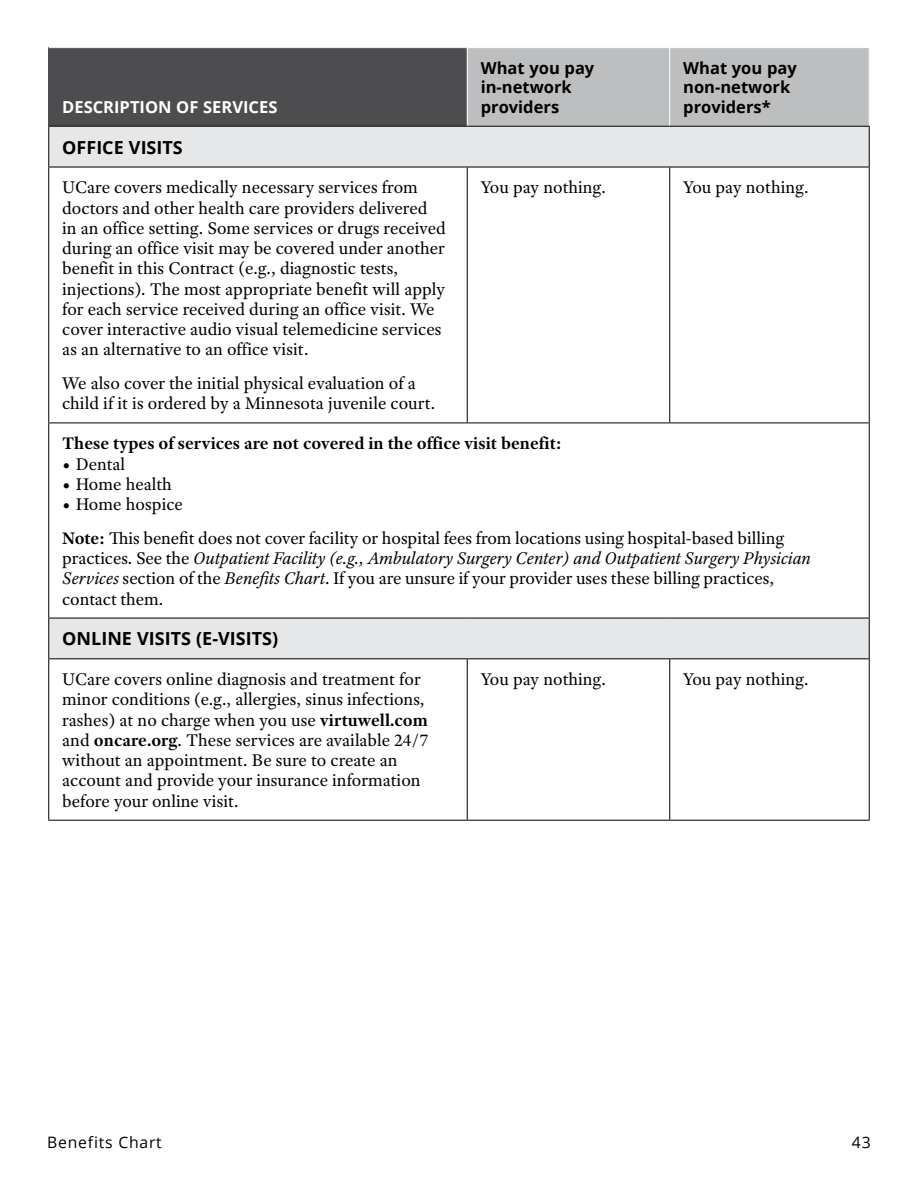
<style>
.page{position:relative;width:918px;height:1188px;background:#fff}
.page>*{position:absolute;margin:0;border:0;box-sizing:border-box;transform-origin:0 0}
.t1{font:18px/20.2px "Adobe Text Pro";color:#000}
.t2{font:italic 18px/20.2px "Adobe Text Pro";letter-spacing:-.005em;color:#000}
.t3{font:700 18px "Adobe Text Pro";color:#000}
.t4{font:700 18px "Open Sans";color:#000}
.t5{font:700 16.5px/19.5px "Open Sans";color:#000}
.t6{font:700 16.5px "Open Sans";color:#fff}
.t7{font:15.75px "Open Sans";letter-spacing:.05em;color:#000}
.s1{font-weight:700}
.s2{font-style:normal}
</style>
<div class="page">
<div style="left:49px;top:48px;width:418px;height:78px;background:#4d4d4f"></div>
<div style="left:468px;top:48px;width:401px;height:78px;background:#bcbec0"></div>
<svg style="left:49px;top:127px;width:820px;height:531px"></svg>
<hr style="left:869px;top:127px;width:1px;height:40px;background:#000">
<hr style="left:869px;top:423px;width:1px;height:195px;background:#000">
<hr style="left:869px;top:618px;width:1px;height:40px;background:#000">
<hr style="left:48px;top:127px;width:1px;height:40px;background:#000">
<hr style="left:48px;top:167px;width:419px;height:1px;background:#000">
<hr style="left:48px;top:167px;width:1px;height:256px;background:#000">
<hr style="left:467px;top:167px;width:203px;height:1px;background:#000">
<hr style="left:467px;top:167px;width:1px;height:256px;background:#000">
<hr style="left:670px;top:167px;width:200px;height:1px;background:#000">
<hr style="left:669px;top:167px;width:1px;height:256px;background:#000">
<hr style="left:869px;top:167px;width:1px;height:256px;background:#000">
<hr style="left:48px;top:423px;width:419px;height:1px;background:#000">
<hr style="left:48px;top:423px;width:1px;height:195px;background:#000">
<hr style="left:467px;top:423px;width:203px;height:1px;background:#000">
<hr style="left:670px;top:423px;width:200px;height:1px;background:#000">
<hr style="left:48px;top:618px;width:419px;height:1px;background:#000">
<hr style="left:48px;top:618px;width:1px;height:40px;background:#000">
<hr style="left:467px;top:618px;width:203px;height:1px;background:#000">
<hr style="left:670px;top:618px;width:200px;height:1px;background:#000">
<hr style="left:48px;top:658px;width:419px;height:1px;background:#000">
<hr style="left:48px;top:659px;width:1px;height:161px;background:#000">
<hr style="left:467px;top:658px;width:203px;height:1px;background:#000">
<hr style="left:467px;top:659px;width:1px;height:161px;background:#000">
<hr style="left:670px;top:658px;width:200px;height:1px;background:#000">
<hr style="left:669px;top:659px;width:1px;height:161px;background:#000">
<hr style="left:869px;top:659px;width:1px;height:161px;background:#000">
<hr style="left:48px;top:820px;width:419px;height:1px;background:#000">
<hr style="left:467px;top:820px;width:203px;height:1px;background:#000">
<hr style="left:670px;top:820px;width:200px;height:1px;background:#000">
<hr style="left:669px;top:48px;width:1px;height:78px;background:#fff">
<hr style="left:48px;top:126px;width:419px;height:1px;background:#000">
<hr style="left:467px;top:126px;width:203px;height:1px;background:#000">
<hr style="left:670px;top:126px;width:200px;height:1px;background:#000">
<p class="t6" style="left:62px;top:95px;width:217px">DESCRIPTION OF SERVICES</p>
<p class="t4" style="left:62px;top:134px;width:122px">OFFICE VISITS</p>
<p class="t1" style="left:62px;top:177px;width:385px">UCare covers medically necessary services from doctors and other health care providers delivered in an office setting. Some services or drugs received during an office visit may be covered under another benefit in this Contract (e.g., diagnostic tests, injections). The most appropriate benefit will apply for each service received during an office visit. We cover interactive audio visual telemedicine services as an alternative to an office visit.</p>
<p class="t1" style="left:62px;top:373px;width:374px">We also cover the initial physical evaluation of a child if it is ordered by a Minnesota juvenile court.</p>
<p class="t5" style="left:481px;top:58px;width:115px">What you pay in‑network providers</p>
<p class="t5" style="left:683px;top:58px;width:115px">What you pay non‑network providers*</p>
<p class="t1" style="left:481px;top:177px;width:127px">You pay nothing.</p>
<p class="t1" style="left:683px;top:177px;width:127px">You pay nothing.</p>
<p class="t3" style="left:62px;top:432px;width:501px">These types of services are not covered in the office visit benefit:</p>
<p class="t1" style="left:62px;top:453px;width:64px">• Dental</p>
<p class="t1" style="left:62px;top:474px;width:111px">• Home health</p>
<p class="t1" style="left:62px;top:487px;width:723px;line-height:33.8px">• Home hospice<br><span class="s1">Note:</span> This benefit does not cover facility or hospital fees from locations using hospital-based billing</p>
<p class="t2" style="left:62px;top:548px;width:750px"><span class="s2">practices. See the</span> Outpatient Facility (e.g., Ambulatory Surgery Center) and Outpatient Surgery Physician<br>Services <span class="s2">section of the</span> Benefits Chart<span class="s2">. If you are unsure if your provider uses these billing practices, contact them.</span></p>
<p class="t4" style="left:62px;top:626px;width:217px">ONLINE VISITS (E-VISITS)</p>
<p class="t1" style="left:62px;top:669px;width:368px">UCare covers online diagnosis and treatment for minor conditions (e.g., allergies, sinus infections, rashes) at no charge when you use <span class="s1">virtuwell.com </span>and <span class="s1">oncare.org</span>. These services are available 24/7 without an appointment. Be sure to create an account and provide your insurance information before your online visit.</p>
<p class="t1" style="left:481px;top:669px;width:127px">You pay nothing.</p>
<p class="t1" style="left:683px;top:669px;width:127px">You pay nothing.</p>
<p class="t7" style="left:47px;top:1131px;width:116px">Benefits Chart</p>
<p class="t7" style="left:852px;top:1131px;width:20px">43</p>
</div>
